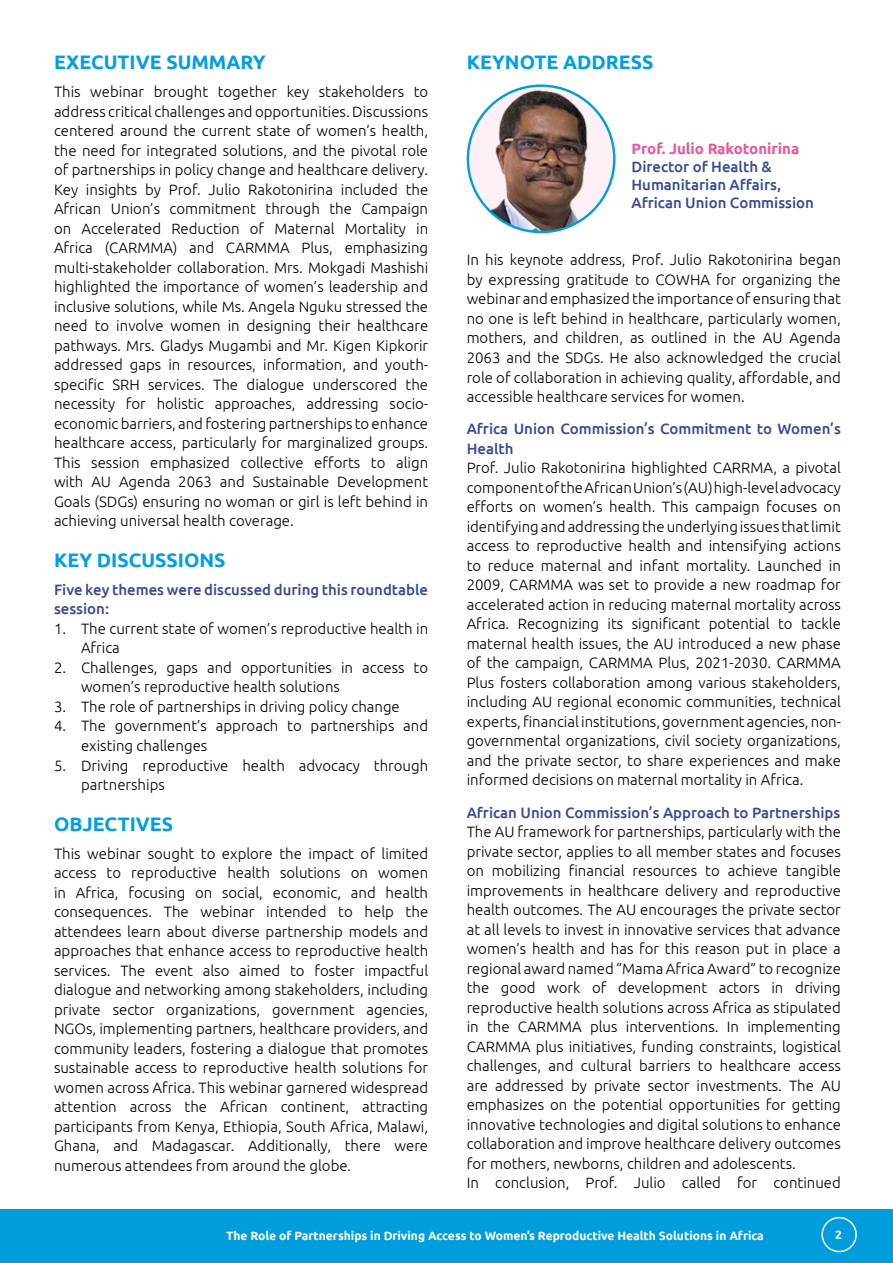
<style>
.page{position:relative;width:893px;height:1263px;background:#fff}
.page>*{position:absolute;margin:0;border:0;box-sizing:border-box;transform-origin:0 0}
.t1{font:700 19.5px "Ubuntu";color:#009fe3}
.t2{font:300 15px/19.5px "Ubuntu";color:#000}
.t3{font:500 15px/19.5px "Ubuntu";color:#37499a}
.t4{font:700 15px "Ubuntu";color:#e95895}
.t5{font:700 12px "Ubuntu";color:#fff}
</style>
<div class="page">
<div style="left:0;top:1209px;width:893px;height:54px;background:#009ddc"></div>
<div style="left:821px;top:1217px;width:36px;height:35px;border:2px solid #fff;border-radius:50%"></div>
<img style="left:468px;top:86px;width:146px;height:146px;border-radius:73px">
<h1 class="t1" style="left:54px;top:50px;width:213px">EXECUTIVE SUMMARY</h1>
<p class="t2" style="left:54px;top:82px;width:376px;text-align:justify">This webinar brought together key stakeholders to address critical challenges and opportunities. Discussions centered around the current state of women’s health, the need for integrated solutions, and the pivotal role of partnerships in policy change and healthcare delivery.<br>Key insights by Prof. Julio Rakotonirina included the African Union’s commitment through the Campaign on Accelerated Reduction of Maternal Mortality in Africa (CARMMA) and CARMMA Plus, emphasizing multi-stakeholder collaboration. Mrs. Mokgadi Mashishi highlighted the importance of women’s leadership and inclusive solutions, while Ms. Angela Nguku stressed the need to involve women in designing their healthcare pathways. Mrs. Gladys Mugambi and Mr. Kigen Kipkorir addressed gaps in resources, information, and youth&shy;specific SRH services. The dialogue underscored the necessity for holistic approaches, addressing socio&shy;economic barriers, and fostering partnerships to enhance healthcare access, particularly for marginalized groups.<br>This session emphasized collective efforts to align with AU Agenda 2063 and Sustainable Development Goals (SDGs) ensuring no woman or girl is left behind in achieving universal health coverage.</p>
<h1 class="t1" style="left:54px;top:548px;width:173px">KEY DISCUSSIONS</h1>
<p class="t3" style="left:54px;top:579px;width:376px">Five key themes were discussed during this roundtable session:</p>
<p class="t2" style="left:81px;top:618px;width:349px;text-indent:-27px">1. The current state of women’s reproductive health in<br>Africa</p>
<p class="t2" style="left:81px;top:657px;width:349px;text-indent:-27px">2. Challenges, gaps and opportunities in access to women’s reproductive health solutions</p>
<p class="t2" style="left:54px;top:696px;width:347px">3. The role of partnerships in driving policy change</p>
<p class="t2" style="left:81px;top:716px;width:349px;text-indent:-27px">4. The government’s approach to partnerships and existing challenges</p>
<p class="t2" style="left:81px;top:755px;width:349px;text-indent:-27px">5. Driving reproductive health advocacy through partnerships</p>
<h1 class="t1" style="left:54px;top:812px;width:121px">OBJECTIVES</h1>
<p class="t2" style="left:54px;top:843px;width:376px;text-align:justify">This webinar sought to explore the impact of limited access to reproductive health solutions on women in Africa, focusing on social, economic, and health consequences. The webinar intended to help the attendees learn about diverse partnership models and approaches that enhance access to reproductive health services. The event also aimed to foster impactful dialogue and networking among stakeholders, including private sector organizations, government agencies, NGOs, implementing partners, healthcare providers, and community leaders, fostering a dialogue that promotes sustainable access to reproductive health solutions for women across Africa. This webinar garnered widespread attention across the African continent, attracting participants from Kenya, Ethiopia, South Africa, Malawi, Ghana, and Madagascar. Additionally, there were numerous attendees from around the globe.</p>
<h1 class="t1" style="left:467px;top:50px;width:188px">KEYNOTE ADDRESS</h1>
<p class="t4" style="left:631px;top:140px;width:169px">Prof. Julio Rakotonirina</p>
<p class="t3" style="left:631px;top:157px;width:184px;line-height:18px">Director of Health &amp;<br>Humanitarian Affairs,<br>African Union Commission</p>
<p class="t2" style="left:467px;top:250px;width:376px;text-align:justify">In his keynote address, Prof. Julio Rakotonirina began by expressing gratitude to COWHA for organizing the webinar and emphasized the importance of ensuring that no one is left behind in healthcare, particularly women, mothers, and children, as outlined in the AU Agenda 2063 and the SDGs. He also acknowledged the crucial role of collaboration in achieving quality, affordable, and accessible healthcare services for women.</p>
<p class="t3" style="left:467px;top:419px;width:376px">Africa Union Commission’s Commitment to Women’s<br>Health</p>
<p class="t2" style="left:467px;top:458px;width:376px;text-align:justify">Prof. Julio Rakotonirina highlighted CARRMA, a pivotal component of the African Union’s (AU) high-level advocacy efforts on women’s health. This campaign focuses on identifying and addressing the underlying issues that limit access to reproductive health and intensifying actions to reduce maternal and infant mortality. Launched in 2009, CARMMA was set to provide a new roadmap for accelerated action in reducing maternal mortality across Africa. Recognizing its significant potential to tackle maternal health issues, the AU introduced a new phase of the campaign, CARMMA Plus, 2021-2030. CARMMA Plus fosters collaboration among various stakeholders, including AU regional economic communities, technical experts, financial institutions, government agencies, non&shy;governmental organizations, civil society organizations, and the private sector, to share experiences and make informed decisions on maternal mortality in Africa.</p>
<p class="t3" style="left:467px;top:802px;width:375px">African Union Commission’s Approach to Partnerships</p>
<p class="t2" style="left:467px;top:821px;width:376px">The AU framework for partnerships, particularly with the private sector, applies to all member states and focuses on mobilizing financial resources to achieve tangible improvements in healthcare delivery and reproductive health outcomes. The AU encourages the private sector at all levels to invest in innovative services that advance women’s health and has for this reason put in place a regional award named “Mama Africa Award” to recognize the good work of development actors in driving reproductive health solutions across Africa as stipulated in the CARMMA plus interventions. In implementing CARMMA plus initiatives, funding constraints, logistical challenges, and cultural barriers to healthcare access are addressed by private sector investments. The AU emphasizes on the potential opportunities for getting innovative technologies and digital solutions to enhance collaboration and improve healthcare delivery outcomes for mothers, newborns, children and adolescents.<br>In conclusion, Prof. Julio called for continued</p>
<p class="t5" style="left:226px;top:1228px;width:539px">The Role of Partnerships in Driving Access to Women’s Reproductive Health Solutions in Africa</p>
<p class="t5" style="left:835px;top:1228px;width:8px">2</p>
</div>
